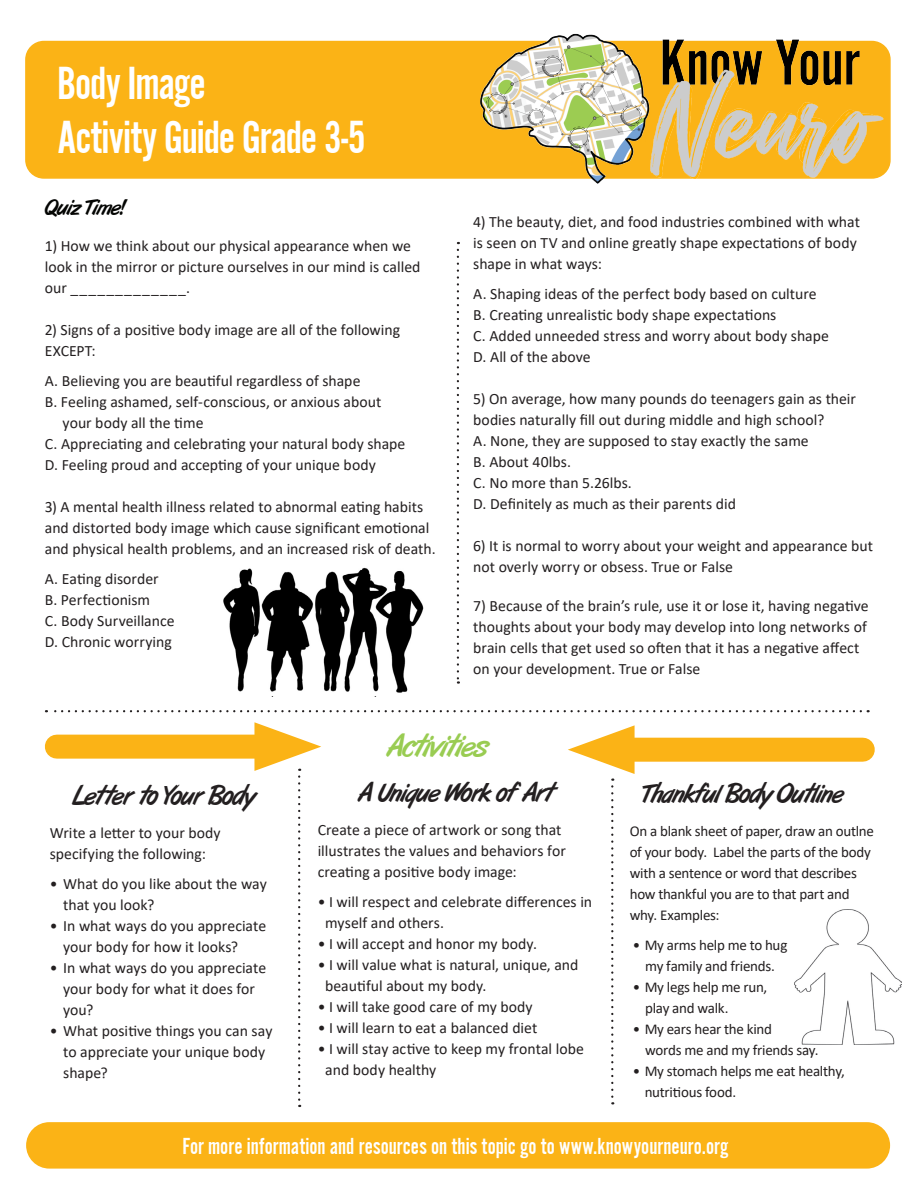
<style>
.page{position:relative;width:918px;height:1188px;background:#fff}
.page>*{position:absolute;margin:0;border:0;box-sizing:border-box;transform-origin:0 0}
.t1{font:48px "Alternate Got No 2 D";letter-spacing:-.025em;color:#fff}
.t2{font:31.5px "Art Brush";letter-spacing:-.05em;color:#99cc52}
.t3{font:27px "Art Brush";letter-spacing:-.035em;color:#231f20}
.t4{font:24px "Alternate Got No 2 D";color:#fff}
.t5{font:22.5px "Art Brush";letter-spacing:-.04em;color:#040503}
.t6{font:15.75px/21px "Calibri";color:#231f20}
.t7{font:15px/21px "Calibri";letter-spacing:-.015em;color:#231f20}
</style>
<div class="page">
<img style="left:795px;top:909px;width:106px;height:136px">
<svg style="left:457px;top:250px;width:2px;height:434px"></svg>
<svg style="left:298px;top:777px;width:2px;height:330px"></svg>
<svg style="left:46px;top:710px;width:815px;height:2px"></svg>
<img style="left:223px;top:567px;width:201px;height:130px">
<div style="left:26px;top:42px;width:864px;height:136px;background:#fbb316;border-radius:18px"></div>
<div style="left:25px;top:41px;width:866px;height:138px;border:2px solid #fbb316;border-radius:18px"></div>
<img style="left:480px;top:33px;width:410px;height:151px">
<div style="left:57px;top:735px;width:223px;height:24px;background:#fbb316"></div>
<svg style="left:254px;top:722px;width:67px;height:49px"></svg>
<div style="left:609px;top:738px;width:254px;height:24px;background:#fbb316"></div>
<svg style="left:568px;top:725px;width:67px;height:379px"></svg>
<div style="left:26px;top:1122px;width:864px;height:47px;background:#fbb316;border-radius:23px"></div>
<p class="t1" style="left:57px;top:57px;width:150px">Body Image</p>
<p class="t1" style="left:57px;top:111px;width:310px">Activity Guide Grade 3-5</p>
<p class="t5" style="left:45px;top:195px;width:84px">Quiz Time!</p>
<p class="t6" style="left:45px;top:235px;width:377px">1) How we think about our physical appearance when we look in the mirror or picture ourselves in our mind is called our _____________.</p>
<p class="t6" style="left:45px;top:319px;width:357px">2) Signs of a positive body image are all of the following<br>EXCEPT:</p>
<p class="t6" style="left:45px;top:370px;width:317px">A. Believing you are beautiful regardless of shape</p>
<p class="t6" style="left:45px;top:391px;width:338px">B. Feeling ashamed, self-conscious, or anxious about</p>
<p class="t6" style="left:63px;top:412px;width:142px">your body all the time</p>
<p class="t6" style="left:45px;top:433px;width:362px">C. Appreciating and celebrating your natural body shape</p>
<p class="t6" style="left:45px;top:454px;width:333px">D. Feeling proud and accepting of your unique body</p>
<p class="t6" style="left:45px;top:496px;width:392px">3) A mental health illness related to abnormal eating habits and distorted body image which cause significant emotional and physical health problems, and an increased risk of death.</p>
<p class="t6" style="left:45px;top:568px;width:115px">A. Eating disorder</p>
<p class="t6" style="left:45px;top:589px;width:107px">B. Perfectionism</p>
<p class="t6" style="left:45px;top:610px;width:131px">C. Body Surveillance</p>
<p class="t6" style="left:45px;top:631px;width:129px">D. Chronic worrying</p>
<p class="t6" style="left:473px;top:211px;width:388px">4) The beauty, diet, and food industries combined with what is seen on TV and online greatly shape expectations of body shape in what ways:</p>
<p class="t6" style="left:473px;top:283px;width:345px">A. Shaping ideas of the perfect body based on culture</p>
<p class="t6" style="left:473px;top:304px;width:305px">B. Creating unrealistic body shape expectations</p>
<p class="t6" style="left:473px;top:325px;width:357px">C. Added unneeded stress and worry about body shape</p>
<p class="t6" style="left:473px;top:346px;width:119px">D. All of the above</p>
<p class="t6" style="left:473px;top:388px;width:384px">5) On average, how many pounds do teenagers gain as their bodies naturally fill out during middle and high school?</p>
<p class="t6" style="left:473px;top:430px;width:337px">A. None, they are supposed to stay exactly the same</p>
<p class="t6" style="left:473px;top:451px;width:99px">B. About 40lbs.</p>
<p class="t6" style="left:473px;top:472px;width:160px">C. No more than 5.26lbs.</p>
<p class="t6" style="left:473px;top:493px;width:264px">D. Definitely as much as their parents did</p>
<p class="t6" style="left:473px;top:535px;width:401px">6) It is normal to worry about your weight and appearance but not overly worry or obsess. True or False</p>
<p class="t6" style="left:473px;top:595px;width:397px">7) Because of the brain’s rule, use it or lose it, having negative thoughts about your body may develop into long networks of brain cells that get used so often that it has a negative affect on your development. True or False</p>
<p class="t2" style="left:387px;top:728px;width:103px">Activities</p>
<p class="t3" style="left:72px;top:781px;width:184px">Letter to Your Body</p>
<p class="t3" style="left:358px;top:778px;width:197px">A Unique Work of Art</p>
<p class="t6" style="left:50px;top:822px;width:173px">Write a letter to your body specifying the following:</p>
<p class="t6" style="left:63px;top:873px;width:205px;text-indent:-14px">• What do you like about the way that you look?</p>
<p class="t6" style="left:63px;top:915px;width:204px;text-indent:-14px">• In what ways do you appreciate your body for how it looks?</p>
<p class="t6" style="left:63px;top:957px;width:204px;text-indent:-14px">• In what ways do you appreciate your body for what it does for you?</p>
<p class="t6" style="left:63px;top:1020px;width:211px;text-indent:-14px">• What positive things you can say to appreciate your unique body shape?</p>
<p class="t6" style="left:318px;top:819px;width:250px">Create a piece of artwork or song that illustrates the values and behaviors for creating a positive body image:</p>
<p class="t6" style="left:325px;top:891px;width:268px;text-indent:-8px">• I will respect and celebrate differences in myself and others.</p>
<p class="t6" style="left:318px;top:933px;width:221px">• I will accept and honor my body.</p>
<p class="t6" style="left:325px;top:954px;width:255px;text-indent:-8px">• I will value what is natural, unique, and beautiful about my body.</p>
<p class="t6" style="left:318px;top:996px;width:217px">• I will take good care of my body</p>
<p class="t6" style="left:318px;top:1017px;width:221px">• I will learn to eat a balanced diet</p>
<p class="t6" style="left:325px;top:1038px;width:260px;text-indent:-8px">• I will stay active to keep my frontal lobe and body healthy</p>
<p class="t3" style="left:643px;top:779px;width:202px">Thankful Body Outline</p>
<p class="t7" style="left:630px;top:820px;width:246px">On a blank sheet of paper, draw an outlne of your body. Label the parts of the body with a sentence or word that describes how thankful you are to that part and why. Examples:</p>
<p class="t7" style="left:633px;top:934px;width:156px">• My arms help me to hug</p>
<p class="t7" style="left:645px;top:955px;width:131px">my family and friends.</p>
<p class="t7" style="left:633px;top:976px;width:136px">• My legs help me run,</p>
<p class="t7" style="left:645px;top:997px;width:85px">play and walk.</p>
<p class="t7" style="left:633px;top:1018px;width:141px">• My ears hear the kind</p>
<p class="t7" style="left:645px;top:1039px;width:175px">words me and my friends say.</p>
<p class="t7" style="left:645px;top:1060px;width:202px;text-indent:-12px">• My stomach helps me eat healthy, nutritious food.</p>
<p class="t4" style="left:183px;top:1133px;width:547px">For more information and resources on this topic go to www.knowyourneuro.org</p>
</div>
